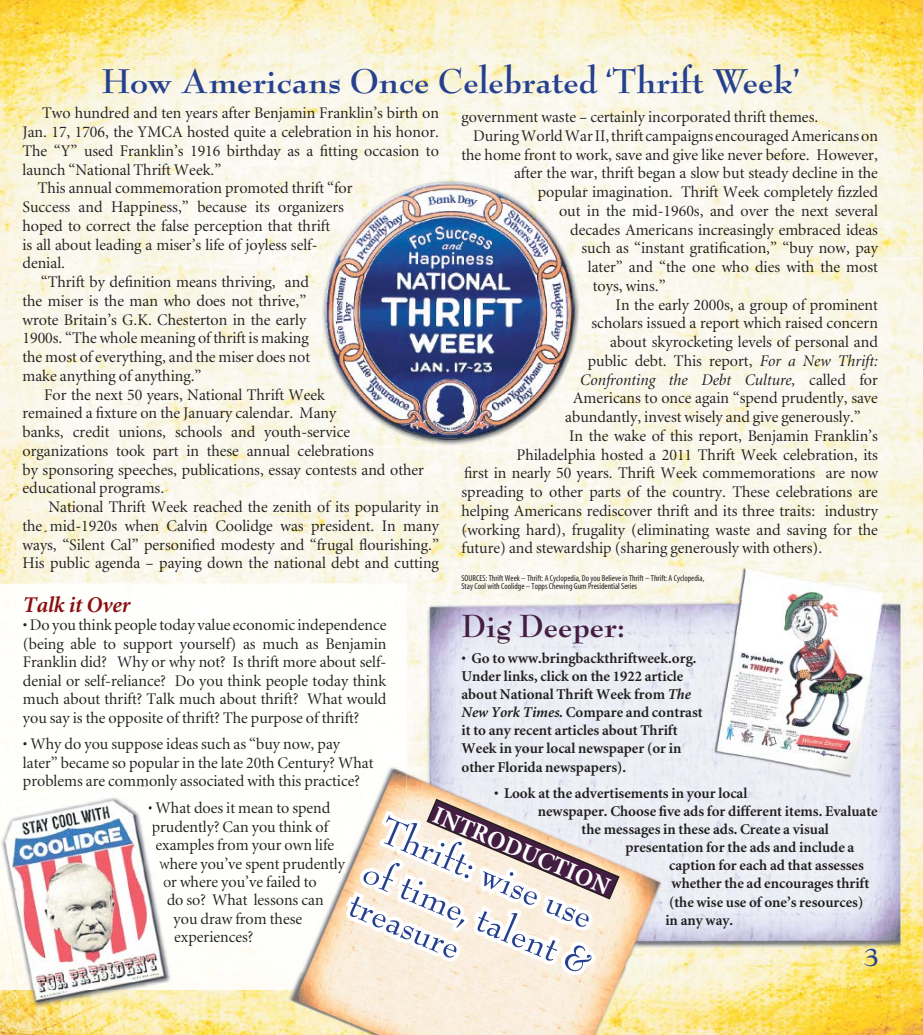
<style>
.page{position:relative;width:923px;height:1035px;background:#fff}
.page>*{position:absolute;margin:0;border:0;box-sizing:border-box;transform-origin:0 0}
.t1{font:40px/43.8px "Bernhard Modern";color:#25408f}
.t2{font:700 37.5px "Bernhard Modern";color:#25408f}
.t3{font:700 35px "Bernhard Modern";color:#441e42}
.t4{font:700 27.5px "Bernhard Modern";color:#25408f}
.t5{font:900 25px "Sun Minion";color:#fff}
.t6{font:italic 700 22.5px "Sun Minion";color:#8b0f12}
.t7{font:16.25px/18.5px "Sun Minion";color:#231f20;text-align:justify}
.t8{font:italic 16.25px "Sun Minion";color:#231f20}
.t9{font:700 15px/18.1px "Sun Minion";color:#231f20}
.t10{font:condensed 8.75px/8.8px "Sun Myriad";color:#231f20}
.s1{font-style:italic}
.s2{font-style:normal}
</style>
<div class="page">
<img style="left:0;top:0;width:922px;height:1035px">
<img style="left:0;top:584px;width:340px;height:406px">
<img style="left:23px;top:775px;width:262px;height:15px">
<img style="left:183px;top:802px;width:102px;height:15px">
<img style="left:183px;top:820px;width:102px;height:16px">
<img style="left:183px;top:838px;width:102px;height:16px">
<img style="left:183px;top:857px;width:102px;height:16px">
<img style="left:183px;top:875px;width:102px;height:16px">
<img style="left:183px;top:894px;width:102px;height:12px">
<img style="left:183px;top:912px;width:102px;height:16px">
<img style="left:183px;top:931px;width:98px;height:15px">
<img style="left:857px;top:600px;width:43px;height:358px">
<img style="left:619px;top:600px;width:90px;height:79px">
<div style="left:619px;top:679px;width:107px;height:159px;background:#ebeef4"></div>
<img style="left:726px;top:781px;width:44px;height:177px">
<img style="left:770px;top:781px;width:87px;height:177px">
<img style="left:665px;top:838px;width:62px;height:120px">
<img style="left:319px;top:175px;width:262px;height:273px">
<img style="left:285px;top:770px;width:346px;height:265px">
<img style="left:289px;top:762px;width:117px;height:228px">
<img style="left:619px;top:777px;width:46px;height:181px">
<img style="left:339px;top:859px;width:1px;height:14px">
<svg style="left:340px;top:482px;width:279px;height:500px"></svg>
<img style="left:736px;top:564px;width:153px;height:36px">
<img style="left:709px;top:600px;width:178px;height:181px">
<img style="left:18px;top:990px;width:166px;height:33px">
<img style="left:0;top:790px;width:183px;height:200px">
<img style="left:116px;top:785px;width:32px;height:5px">
<img style="left:149px;top:802px;width:4px;height:15px">
<img style="left:152px;top:820px;width:4px;height:16px">
<img style="left:156px;top:838px;width:3px;height:16px">
<img style="left:159px;top:857px;width:4px;height:16px">
<svg style="left:163px;top:878px;width:3px;height:13px"></svg>
<svg style="left:170px;top:917px;width:2px;height:11px"></svg>
<h2 class="t2" style="left:102px;top:62px;width:699px">How Americans Once Celebrated ‘Thrift Week’</h2>
<p class="t7" style="left:42px;top:104px;width:398px">Two hundred and ten years after Benjamin Franklin’s birth on</p>
<p class="t7" style="left:22px;top:123px;width:418px">Jan. 17, 1706, the YMCA hosted quite a celebration in his honor.</p>
<p class="t7" style="left:22px;top:142px;width:418px">The “Y” used Franklin’s 1916 birthday as a fitting occasion to</p>
<p class="t7" style="left:22px;top:161px;width:200px">launch “National Thrift Week.”</p>
<p class="t7" style="left:38px;top:179px;width:316px">This annual commemoration promoted thrift “for</p>
<p class="t7" style="left:22px;top:198px;width:323px">Success and Happiness,” because its organizers</p>
<p class="t7" style="left:22px;top:217px;width:309px">hoped to correct the false perception that thrift</p>
<p class="t7" style="left:22px;top:236px;width:297px">is all about leading a miser’s life of joyless self-</p>
<p class="t7" style="left:22px;top:254px;width:44px">denial.</p>
<p class="t7" style="left:41px;top:273px;width:270px">“Thrift by definition means thriving, and</p>
<p class="t7" style="left:22px;top:292px;width:285px">the miser is the man who does not thrive,”</p>
<p class="t7" style="left:22px;top:311px;width:286px">wrote Britain’s G.K. Chesterton in the early</p>
<p class="t7" style="left:22px;top:329px;width:288px">1900s. “The whole meaning of thrift is making</p>
<p class="t7" style="left:22px;top:348px;width:289px">the most of everything, and the miser does not</p>
<p class="t7" style="left:22px;top:367px;width:180px">make anything of anything.”</p>
<p class="t7" style="left:44px;top:386px;width:282px">For the next 50 years, National Thrift Week</p>
<p class="t7" style="left:22px;top:404px;width:316px">remained a fixture on the January calendar. Many</p>
<p class="t7" style="left:22px;top:423px;width:329px">banks, credit unions, schools and youth-service</p>
<p class="t7" style="left:22px;top:442px;width:353px">organizations took part in these annual celebrations</p>
<p class="t7" style="left:22px;top:461px;width:403px">by sponsoring speeches, publications, essay contests and other</p>
<p class="t7" style="left:22px;top:479px;width:143px">educational programs.</p>
<p class="t7" style="left:48px;top:498px;width:392px">National Thrift Week reached the zenith of its popularity in</p>
<p class="t7" style="left:22px;top:517px;width:418px">the mid-1920s when Calvin Coolidge was president. In many</p>
<p class="t7" style="left:22px;top:536px;width:418px">ways, “Silent Cal” personified modesty and “frugal flourishing.”</p>
<p class="t7" style="left:22px;top:554px;width:418px">His public agenda – paying down the national debt and cutting</p>
<p class="t7" style="left:461px;top:108px;width:358px">government waste – certainly incorporated thrift themes.</p>
<p class="t7" style="left:473px;top:127px;width:406px">During World War II, thrift campaigns encouraged Americans on</p>
<p class="t7" style="left:461px;top:146px;width:418px">the home front to work, save and give like never before. However,</p>
<p class="t7" style="left:514px;top:164px;width:365px">after the war, thrift began a slow but steady decline in the</p>
<p class="t7" style="left:538px;top:183px;width:342px">popular imagination. Thrift Week completely fizzled</p>
<p class="t7" style="left:559px;top:202px;width:320px">out in the mid-1960s, and over the next several</p>
<p class="t7" style="left:570px;top:221px;width:309px">decades Americans increasingly embraced ideas</p>
<p class="t7" style="left:581px;top:239px;width:298px">such as “instant gratification,” “buy now, pay</p>
<p class="t7" style="left:588px;top:258px;width:292px">later” and “the one who dies with the most</p>
<p class="t7" style="left:593px;top:277px;width:74px">toys, wins.”</p>
<p class="t7" style="left:615px;top:296px;width:264px">In the early 2000s, a group of prominent</p>
<p class="t7" style="left:591px;top:314px;width:288px">scholars issued a report which raised concern</p>
<p class="t7" style="left:610px;top:333px;width:269px">about skyrocketing levels of personal and</p>
<p class="t7" style="left:588px;top:352px;width:291px">public debt. This report, <span class="s1">For a New Thrift:</span></p>
<p class="t8" style="left:580px;top:371px;width:299px">Confronting the Debt Culture, <span class="s2">called for</span></p>
<p class="t7" style="left:573px;top:389px;width:307px">Americans to once again “spend prudently, save</p>
<p class="t7" style="left:565px;top:408px;width:297px">abundantly, invest wisely and give generously.”</p>
<p class="t7" style="left:569px;top:427px;width:310px">In the wake of this report, Benjamin Franklin’s</p>
<p class="t7" style="left:516px;top:446px;width:363px">Philadelphia hosted a 2011 Thrift Week celebration, its</p>
<p class="t7" style="left:464px;top:464px;width:415px">first in nearly 50 years. Thrift Week commemorations are now</p>
<p class="t7" style="left:461px;top:483px;width:418px">spreading to other parts of the country. These celebrations are</p>
<p class="t7" style="left:461px;top:502px;width:418px">helping Americans rediscover thrift and its three traits: industry</p>
<p class="t7" style="left:461px;top:521px;width:418px">(working hard), frugality (eliminating waste and saving for the</p>
<p class="t7" style="left:461px;top:539px;width:362px">future) and stewardship (sharing generously with others).</p>
<p class="t10" style="left:461px;top:574px;width:244px">SOURCES: Thrift Week – Thrift: A Cyclopedia, Do you Believe in Thrift – Thrift: A Cyclopedia,<br>Stay Cool with Coolidge – Topps Chewing Gum Presidential Series</p>
<h3 class="t6" style="left:23px;top:592px;width:109px">Talk it Over</h3>
<p class="t7" style="left:23px;top:616px;width:365px">• Do you think people today value economic independence (being able to support yourself) as much as Benjamin Franklin did? Why or why not? Is thrift more about self&shy;denial or self-reliance? Do you think people today think much about thrift? Talk much about thrift? What would you say is the opposite of thrift? The purpose of thrift?</p>
<p class="t7" style="left:23px;top:735px;width:352px;text-align:left">• Why do you suppose ideas such as “buy now, pay later” became so popular in the late 20th Century? What problems are commonly associated with this practice?</p>
<p class="t7" style="left:148px;top:799px;width:184px">• What does it mean to spend</p>
<p class="t7" style="left:152px;top:818px;width:178px">prudently? Can you think of</p>
<p class="t7" style="left:155px;top:836px;width:180px">examples from your own life</p>
<p class="t7" style="left:159px;top:855px;width:188px">where you’ve spent prudently</p>
<p class="t7" style="left:163px;top:873px;width:155px">or where you’ve failed to</p>
<p class="t7" style="left:167px;top:891px;width:158px">do so? What lessons can</p>
<p class="t7" style="left:173px;top:910px;width:130px">you draw from these</p>
<p class="t7" style="left:174px;top:928px;width:81px">experiences?</p>
<h3 class="t3" style="left:461px;top:608px;width:165px">Dig Deeper:</h3>
<p class="t9" style="left:461px;top:649px;width:243px">• Go to www.bringbackthriftweek.org.<br>Under links, click on the 1922 article about National Thrift Week from <span class="s1">The New York Times.</span> Compare and contrast it to any recent articles about Thrift Week in your local newspaper (or in other Florida newspapers).</p>
<p class="t9" style="left:494px;top:784px;width:255px">• Look at the advertisements in your local</p>
<p class="t9" style="left:538px;top:802px;width:341px">newspaper. Choose five ads for different items. Evaluate</p>
<p class="t9" style="left:581px;top:820px;width:249px">the messages in these ads. Create a visual</p>
<p class="t9" style="left:625px;top:839px;width:230px">presentation for the ads and include a</p>
<p class="t9" style="left:669px;top:857px;width:196px">caption for each ad that assesses</p>
<p class="t9" style="left:671px;top:875px;width:199px">whether the ad encourages thrift</p>
<p class="t9" style="left:669px;top:893px;width:196px">(the wise use of one’s resources)</p>
<p class="t9" style="left:665px;top:911px;width:69px">in any way.</p>
<h3 class="t5" style="left:439px;top:801px;width:191px;rotate:23deg">INTRODUCTION</h3>
<h1 class="t1" style="left:390px;top:809px;width:245px;rotate:23deg">Thrift: wise use of time, talent &amp;</h1>
<h1 class="t1" style="left:359px;top:883px;width:119px;rotate:23deg">treasure</h1>
<h3 class="t4" style="left:863px;top:943px;width:17px">3</h3>
</div>
